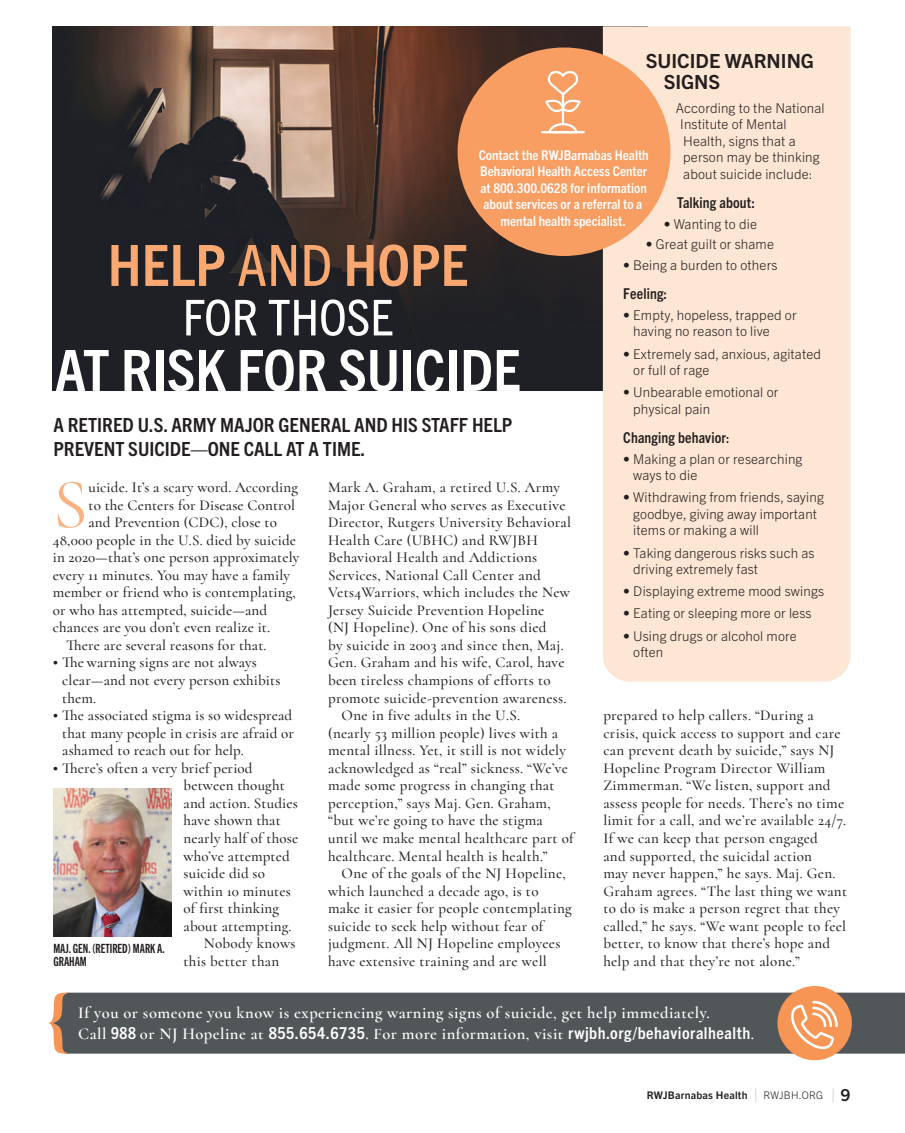
<style>
.page{position:relative;width:905px;height:1133px;background:#fff}
.page>*{position:absolute;margin:0;border:0;box-sizing:border-box;transform-origin:0 0}
.t1{font:71.1px "Cormorant";color:#f9b280}
.t2{font:700 condensed 57px "Trade Gothic Next LT Pro";color:#fff;scale:1.05 1}
.t3{font:700 condensed 57px "Trade Gothic Next LT Pro";color:#f9a871;scale:1.05 1}
.t4{font:condensed 49.5px "Trade Gothic Next LT Pro";color:#fff;scale:1.05 1}
.t5{font:700 condensed 19.5px/24px "Trade Gothic Next LT Pro";color:#231f20;scale:1.05 1}
.t6{font:700 19.5px/21px "Trade Gothic Next LT Pro";color:#231f20}
.t7{font:600 16.5px/21px "Cormorant";letter-spacing:.03em;color:#fff}
.t8{font:500 15px/17.5px "Cormorant";letter-spacing:.02em;color:#231f20}
.t9{font:700 condensed 15px "Trade Gothic Next LT Pro";letter-spacing:.01em;color:#231f20}
.t10{font:300 13.5px/16.5px "Trade Gothic Next LT Pro";letter-spacing:.01em;color:#231f20}
.t11{font:700 condensed 13.5px/16.5px "Trade Gothic Next LT Pro";color:#fff;text-align:center;scale:1.05 1}
.t12{font:12.75px/13.5px "Trade Gothic Next LT Pro Bd Cm";color:#231f20}
.t13{font:700 10.5px "Trade Gothic Next LT Pro";letter-spacing:.02em;color:#231f20}
.s1{font-size:13.5px}
.s2{font-weight:400}
.s3{font-size:18px}
.s4{font-family:"Trade Gothic Next LT Pro";font-weight:700;font-stretch:condensed}
.s5{font-weight:300;font-size:17.1px;color:#808285}
.s6{font-weight:300}
.s7{font-size:16.5px}
</style>
<div class="page">
<img style="left:53px;top:26px;width:550px;height:365px">
<div style="left:67px;top:992px;width:838px;height:61px;background:#515659"></div>
<svg style="left:49px;top:992px;width:18px;height:61px"></svg>
<div style="left:603px;top:26px;width:247px;height:656px;background:#fee6d4"></div>
<img style="left:53px;top:789px;width:118px;height:147px">
<div style="left:777px;top:986px;width:75px;height:74px;background:#f79555;border-radius:50%"></div>
<svg style="left:777px;top:992px;width:75px;height:61px"></svg>
<div style="left:457px;top:48px;width:213px;height:208px;background:#f89e63;border-radius:50%"></div>
<hr style="left:562px;top:93px;width:2px;height:32px;background:#fff">
<svg style="left:548px;top:123px;width:29px;height:8px"></svg>
<svg style="left:545px;top:71px;width:35px;height:41px"></svg>
<hr style="left:541px;top:131px;width:44px;height:2px;background:#fff">
<h3 class="t6" style="left:664px;top:50px;width:152px;text-indent:-18px">SUICIDE WARNING<br>SIGNS</h3>
<p class="t10" style="left:680px;top:99px;width:146px;text-indent:-4px">According to the National<br>Institute of Mental<br>Health, signs that a person may be thinking about suicide include:</p>
<p class="t9" style="left:677px;top:192px;width:79px">Talking about:</p>
<p class="t10" style="left:664px;top:215px;width:95px">• Wanting to die</p>
<p class="t10" style="left:646px;top:235px;width:130px">• Great guilt or shame</p>
<p class="t10" style="left:623px;top:256px;width:156px">• Being a burden to others</p>
<p class="t9" style="left:623px;top:284px;width:45px">Feeling:</p>
<p class="t10" style="left:633px;top:306px;width:165px;text-indent:-10px">• Empty, hopeless, trapped or having no reason to live</p>
<p class="t10" style="left:633px;top:345px;width:189px;text-indent:-10px">• Extremely sad, anxious, agitated or full of rage</p>
<p class="t10" style="left:633px;top:383px;width:147px;text-indent:-10px">• Unbearable emotional or physical pain</p>
<p class="t9" style="left:623px;top:427px;width:107px">Changing behavior<span class="s1">:</span></p>
<p class="t10" style="left:633px;top:450px;width:171px;text-indent:-10px">• Making a plan or researching ways to die</p>
<p class="t10" style="left:633px;top:488px;width:192px;text-indent:-10px">• Withdrawing from friends, saying goodbye, giving away important items or making a will</p>
<p class="t10" style="left:633px;top:543px;width:183px;text-indent:-10px">• Taking dangerous risks such as driving extremely fast</p>
<p class="t10" style="left:623px;top:582px;width:202px">• Displaying extreme mood swings</p>
<p class="t10" style="left:623px;top:604px;width:190px">• Eating or sleeping more or less</p>
<p class="t10" style="left:633px;top:626px;width:165px;text-indent:-10px">• Using drugs or alcohol more often</p>
<p class="t11" style="left:479px;top:146px;width:163px">Contact the RWJBarnabas Health<br>Behavioral Health Access Center at 800.300.0628 for information about services or a referral to a mental health specialist.</p>
<h2 class="t3" style="left:108px;top:226px;width:345px">HELP <span class="s2">AND</span> HOPE</h2>
<h3 class="t4" style="left:183px;top:284px;width:202px">FOR THOSE</h3>
<h2 class="t2" style="left:55px;top:331px;width:445px">AT RISK FOR SUICIDE</h2>
<h3 class="t5" style="left:53px;top:411px;width:438px">A RETIRED U.S. ARMY MAJOR GENERAL AND HIS STAFF HELP<br>PREVENT SUICIDE—ONE CALL AT A TIME.</h3>
<p class="t8" style="left:328px;top:478px;width:233px">Mark A. Graham, a retired U.S. Army</p>
<p class="t8" style="left:328px;top:496px;width:239px">Major General who serves as Executive</p>
<p class="t8" style="left:328px;top:513px;width:244px">Director, Rutgers University Behavioral</p>
<p class="t8" style="left:328px;top:531px;width:211px">Health Care (UBHC) and RWJBH</p>
<p class="t8" style="left:328px;top:548px;width:211px">Behavioral Health and Addictions</p>
<p class="t8" style="left:328px;top:566px;width:214px">Services, National Call Center and</p>
<p class="t8" style="left:328px;top:584px;width:243px">Vets4Warriors, which includes the New</p>
<p class="t8" style="left:328px;top:601px;width:218px">Jersey Suicide Prevention Hopeline</p>
<p class="t8" style="left:328px;top:619px;width:220px">(NJ Hopeline). One of his sons died</p>
<p class="t8" style="left:328px;top:636px;width:237px">by suicide in 2003 and since then, Maj.</p>
<p class="t8" style="left:328px;top:654px;width:238px">Gen. Graham and his wife, Carol, have</p>
<p class="t8" style="left:328px;top:671px;width:224px">been tireless champions of efforts to</p>
<p class="t8" style="left:328px;top:689px;width:240px">promote suicide-prevention awareness.</p>
<p class="t8" style="left:341px;top:706px;width:180px">One in five adults in the U.S.</p>
<p class="t8" style="left:328px;top:724px;width:231px">(nearly 53 million people) lives with a</p>
<p class="t8" style="left:328px;top:742px;width:239px">mental illness. Yet, it still is not widely</p>
<p class="t8" style="left:328px;top:759px;width:241px">acknowledged as “real” sickness. “We’ve</p>
<p class="t8" style="left:328px;top:777px;width:228px">made some progress in changing that</p>
<p class="t8" style="left:328px;top:794px;width:224px">perception,” says Maj. Gen. Graham,</p>
<p class="t8" style="left:328px;top:812px;width:216px">“but we’re going to have the stigma</p>
<p class="t8" style="left:328px;top:829px;width:247px">until we make mental healthcare part of</p>
<p class="t8" style="left:328px;top:847px;width:221px">healthcare. Mental health is health.”</p>
<p class="t8" style="left:341px;top:864px;width:226px">One of the goals of the NJ Hopeline,</p>
<p class="t8" style="left:328px;top:882px;width:212px">which launched a decade ago, is to</p>
<p class="t8" style="left:328px;top:899px;width:245px">make it easier for people contemplating</p>
<p class="t8" style="left:328px;top:917px;width:217px">suicide to seek help without fear of</p>
<p class="t8" style="left:328px;top:935px;width:234px">judgment. All NJ Hopeline employees</p>
<p class="t8" style="left:328px;top:952px;width:220px">have extensive training and are well</p>
<h1 class="t1" style="left:53px;top:461px;width:36px">S</h1>
<p class="t8" style="left:88px;top:478px;width:211px">uicide. It’s a scary word. According</p>
<p class="t8" style="left:88px;top:496px;width:208px">to the Centers for Disease Control</p>
<p class="t8" style="left:88px;top:513px;width:190px">and Prevention (CDC), close to</p>
<p class="t8" style="left:53px;top:531px;width:245px">48,000 people in the U.S. died by suicide</p>
<p class="t8" style="left:53px;top:548px;width:248px">in 2020—that’s one person approximately</p>
<p class="t8" style="left:53px;top:566px;width:239px">every 11 minutes. You may have a family</p>
<p class="t8" style="left:53px;top:584px;width:244px">member or friend who is contemplating,</p>
<p class="t8" style="left:53px;top:601px;width:216px">or who has attempted, suicide—and</p>
<p class="t8" style="left:53px;top:619px;width:219px">chances are you don’t even realize it.</p>
<p class="t8" style="left:66px;top:636px;width:202px">There are several reasons for that.</p>
<p class="t8" style="left:62px;top:654px;width:220px;text-indent:-9px"><span class="s3">•</span> The warning signs are not always clear—and not every person exhibits them.</p>
<p class="t8" style="left:62px;top:706px;width:233px;text-indent:-9px"><span class="s3">•</span> The associated stigma is so widespread that many people in crisis are afraid or ashamed to reach out for help.</p>
<p class="t8" style="left:53px;top:759px;width:201px"><span class="s3">•</span> There’s often a very brief period</p>
<p class="t8" style="left:184px;top:777px;width:103px">between thought</p>
<p class="t8" style="left:184px;top:794px;width:116px">and action. Studies</p>
<p class="t8" style="left:184px;top:812px;width:99px">have shown that</p>
<p class="t8" style="left:184px;top:829px;width:116px">nearly half of those</p>
<p class="t8" style="left:184px;top:847px;width:108px">who’ve attempted</p>
<p class="t8" style="left:184px;top:864px;width:83px">suicide did so</p>
<p class="t8" style="left:184px;top:882px;width:109px">within 10 minutes</p>
<p class="t8" style="left:184px;top:899px;width:97px">of first thinking</p>
<p class="t8" style="left:184px;top:917px;width:109px">about attempting.</p>
<p class="t8" style="left:204px;top:935px;width:93px">Nobody knows</p>
<p class="t8" style="left:184px;top:952px;width:97px">this better than</p>
<p class="t8" style="left:603px;top:706px;width:245px">prepared to help callers. “During a crisis, quick access to support and care can prevent death by suicide,” says NJ Hopeline Program Director William Zimmerman. “We listen, support and assess people for needs. There’s no time limit for a call, and we’re available 24/7.<br>If we can keep that person engaged<br>and supported, the suicidal action<br>may never happen,” he says. Maj. Gen.<br>Graham agrees. “The last thing we want to do is make a person regret that they called,” he says. “We want people to feel better, to know that there’s hope and help and that they’re not alone.”</p>
<p class="t12" style="left:53px;top:940px;width:113px">MAJ. GEN. (RETIRED) MARK A.<br>GRAHAM</p>
<p class="t7" style="left:78px;top:1001px;width:677px">If you or someone you know is experiencing warning signs of suicide, get help immediately.<br>Call <span class="s4">988</span> or NJ Hopeline at <span class="s4">855.654.6735</span>. For more information, visit <span class="s4">rwjbh.org/behavioralhealth</span>.</p>
<p class="t13" style="left:646px;top:1088px;width:205px">RWJBarnabas Health <span class="s5">|</span> <span class="s6">RWJBH.ORG</span> <span class="s5">|</span> <span class="s7">9</span></p>
</div>
